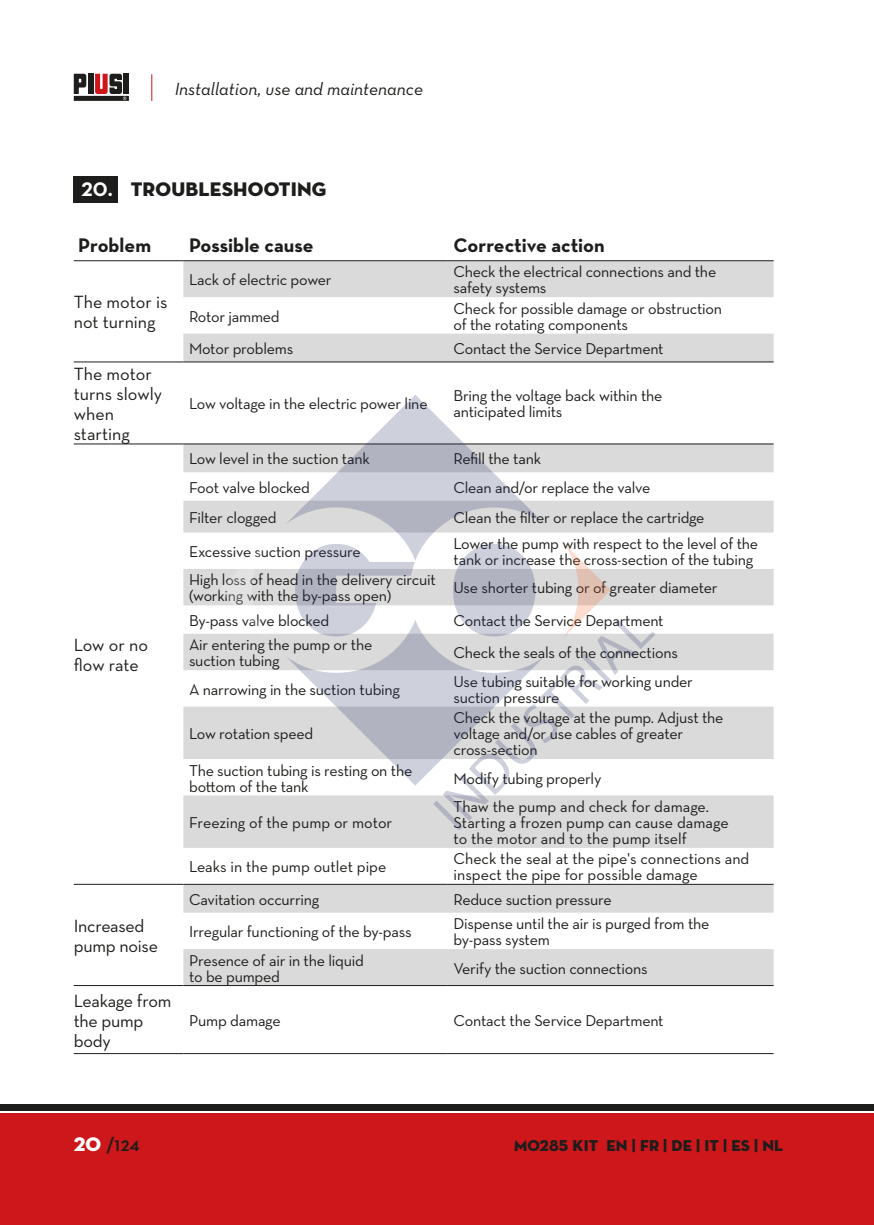
<style>
.page{position:relative;width:874px;height:1225px;background:#fff}
.page>*{position:absolute;margin:0;border:0;box-sizing:border-box;transform-origin:0 0}
.t1{font:20px "Neutraface Text ONLYNUMB Bold";color:#1d1d1b}
.t2{font:20px "Neutraface Display Titling";letter-spacing:.01em;color:#1d1d1b}
.t3{font:700 20px "Neutraface Display";color:#1d1d1b}
.t4{font:18px/20px "Neutraface Text";letter-spacing:-.005em;color:#1d1d1b}
.t5{font:18px "Neutraface Text Book Italic Alt";color:#1d1d1b}
.t6{font:16px/16px "Neutraface Text";letter-spacing:-.015em;color:#1d1d1b}
.t7{font:16px "Neutraface Display Titling";letter-spacing:.01em;color:#1d1d1b}
.s1{font-family:"Neutraface Text ONLYNUMB Bold";color:#fff}
.s2{font-family:"Neutraface Display Titling";font-weight:400;color:#fff}
</style>
<div class="page">
<div style="left:0;top:1113px;width:873px;height:112px;background:#cd171a"></div>
<div style="left:0;top:1104px;width:873px;height:6px;background:#1d1d1b"></div>
<div style="left:88px;top:74px;width:5px;height:20px;background:#1d1d1b"></div>
<div style="left:124px;top:74px;width:5px;height:20px;background:#1d1d1b"></div>
<svg style="left:74px;top:74px;width:12px;height:20px"></svg>
<div style="left:74px;top:96px;width:55px;height:5px;background:#1d1d1b"></div>
<svg style="left:95px;top:74px;width:31px;height:26px"></svg>
<svg style="left:151px;top:74px;width:1px;height:27px"></svg>
<div style="left:74px;top:176px;width:44px;height:27px;background:#1d1d1b"></div>
<svg style="left:183px;top:261px;width:590px;height:724px;fill:#dadada"></svg>
<hr style="left:74px;top:260px;width:109px;height:1px;background:#1d1d1b">
<hr style="left:183px;top:260px;width:264px;height:1px;background:#1d1d1b">
<hr style="left:447px;top:260px;width:326px;height:1px;background:#1d1d1b">
<hr style="left:74px;top:443px;width:109px;height:1px;background:#1d1d1b">
<hr style="left:183px;top:443px;width:264px;height:1px;background:#1d1d1b">
<hr style="left:447px;top:443px;width:326px;height:1px;background:#1d1d1b">
<hr style="left:74px;top:361px;width:109px;height:1px;background:#1d1d1b">
<hr style="left:183px;top:361px;width:264px;height:1px;background:#1d1d1b">
<hr style="left:447px;top:361px;width:326px;height:1px;background:#1d1d1b">
<hr style="left:74px;top:884px;width:109px;height:1px;background:#1d1d1b">
<hr style="left:183px;top:884px;width:264px;height:1px;background:#1d1d1b">
<hr style="left:447px;top:884px;width:326px;height:1px;background:#1d1d1b">
<hr style="left:74px;top:985px;width:109px;height:1px;background:#1d1d1b">
<hr style="left:183px;top:985px;width:264px;height:1px;background:#1d1d1b">
<hr style="left:447px;top:985px;width:326px;height:1px;background:#1d1d1b">
<hr style="left:74px;top:1053px;width:109px;height:1px;background:#1d1d1b">
<hr style="left:183px;top:1053px;width:264px;height:1px;background:#1d1d1b">
<hr style="left:447px;top:1053px;width:326px;height:1px;background:#1d1d1b">
<svg style="left:285px;top:395px;width:259px;height:166px"></svg>
<svg style="left:285px;top:619px;width:148px;height:166px"></svg>
<svg style="left:295px;top:544px;width:119px;height:92px"></svg>
<svg style="left:218px;top:542px;width:50px;height:97px"></svg>
<svg style="left:433px;top:542px;width:222px;height:288px"></svg>
<p class="t5" style="left:174px;top:77px;width:250px">Installation, use and maintenance</p>
<p class="t2" style="left:82px;top:177px;width:246px"><span class="s1">20.</span> TROUBLESHOOTING</p>
<p class="t1" style="left:78px;top:233px;width:74px">Problem</p>
<p class="t1" style="left:189px;top:233px;width:126px">Possible cause</p>
<p class="t1" style="left:453px;top:233px;width:153px">Corrective action</p>
<p class="t4" style="left:74px;top:292px;width:95px">The motor is not turning</p>
<p class="t4" style="left:74px;top:363px;width:90px">The motor turns slowly when starting</p>
<p class="t4" style="left:74px;top:635px;width:76px">Low or no flow rate</p>
<p class="t4" style="left:74px;top:915px;width:86px">Increased pump noise</p>
<p class="t4" style="left:74px;top:990px;width:99px">Leakage from the pump body</p>
<p class="t6" style="left:189px;top:271px;width:144px">Lack of electric power</p>
<p class="t6" style="left:453px;top:263px;width:264px">Check the electrical connections and the safety systems</p>
<p class="t6" style="left:189px;top:308px;width:92px">Rotor jammed</p>
<p class="t6" style="left:453px;top:300px;width:270px">Check for possible damage or obstruction of the rotating components</p>
<p class="t6" style="left:189px;top:340px;width:106px">Motor problems</p>
<p class="t6" style="left:453px;top:340px;width:211px">Contact the Service Department</p>
<p class="t6" style="left:189px;top:395px;width:240px">Low voltage in the electric power line</p>
<p class="t6" style="left:453px;top:387px;width:210px">Bring the voltage back within the anticipated limits</p>
<p class="t6" style="left:189px;top:451px;width:182px">Low level in the suction tank</p>
<p class="t6" style="left:453px;top:451px;width:89px">Refill the tank</p>
<p class="t6" style="left:189px;top:479px;width:122px">Foot valve blocked</p>
<p class="t6" style="left:453px;top:479px;width:198px">Clean and/or replace the valve</p>
<p class="t6" style="left:189px;top:509px;width:89px">Filter clogged</p>
<p class="t6" style="left:453px;top:509px;width:252px">Clean the filter or replace the cartridge</p>
<p class="t6" style="left:189px;top:543px;width:173px">Excessive suction pressure</p>
<p class="t6" style="left:453px;top:535px;width:306px">Lower the pump with respect to the level of the tank or increase the cross-section of the tubing</p>
<p class="t6" style="left:189px;top:572px;width:248px">High loss of head in the delivery circuit (working with the by-pass open)</p>
<p class="t6" style="left:453px;top:580px;width:265px">Use shorter tubing or of greater diameter</p>
<p class="t6" style="left:189px;top:612px;width:142px">By-pass valve blocked</p>
<p class="t6" style="left:453px;top:612px;width:211px">Contact the Service Department</p>
<p class="t6" style="left:189px;top:636px;width:185px">Air entering the pump or the suction tubing</p>
<p class="t6" style="left:453px;top:644px;width:226px">Check the seals of the connections</p>
<p class="t6" style="left:189px;top:681px;width:212px">A narrowing in the suction tubing</p>
<p class="t6" style="left:453px;top:673px;width:241px">Use tubing suitable for working under suction pressure</p>
<p class="t6" style="left:189px;top:725px;width:126px">Low rotation speed</p>
<p class="t6" style="left:453px;top:709px;width:271px">Check the voltage at the pump. Adjust the voltage and/or use cables of greater cross-section</p>
<p class="t6" style="left:189px;top:762px;width:225px">The suction tubing is resting on the bottom of the tank</p>
<p class="t6" style="left:453px;top:770px;width:149px">Modify tubing properly</p>
<p class="t6" style="left:189px;top:814px;width:205px">Freezing of the pump or motor</p>
<p class="t6" style="left:453px;top:798px;width:276px">Thaw the pump and check for damage.<br>Starting a frozen pump can cause damage to the motor and to the pump itself</p>
<p class="t6" style="left:189px;top:858px;width:199px">Leaks in the pump outlet pipe</p>
<p class="t6" style="left:453px;top:850px;width:297px">Check the seal at the pipe's connections and inspect the pipe for possible damage</p>
<p class="t6" style="left:189px;top:891px;width:132px">Cavitation occurring</p>
<p class="t6" style="left:453px;top:891px;width:160px">Reduce suction pressure</p>
<p class="t6" style="left:189px;top:923px;width:224px">Irregular functioning of the by-pass</p>
<p class="t6" style="left:453px;top:915px;width:257px">Dispense until the air is purged from the by-pass system</p>
<p class="t6" style="left:189px;top:952px;width:176px">Presence of air in the liquid to be pumped</p>
<p class="t6" style="left:453px;top:960px;width:195px">Verify the suction connections</p>
<p class="t6" style="left:189px;top:1012px;width:93px">Pump damage</p>
<p class="t6" style="left:453px;top:1012px;width:211px">Contact the Service Department</p>
<p class="t3" style="left:74px;top:1133px;width:67px"><span class="s2">20</span> /124</p>
<p class="t7" style="left:513px;top:1135px;width:270px">M0285 KIT EN | FR | DE | IT | ES | NL</p>
</div>
